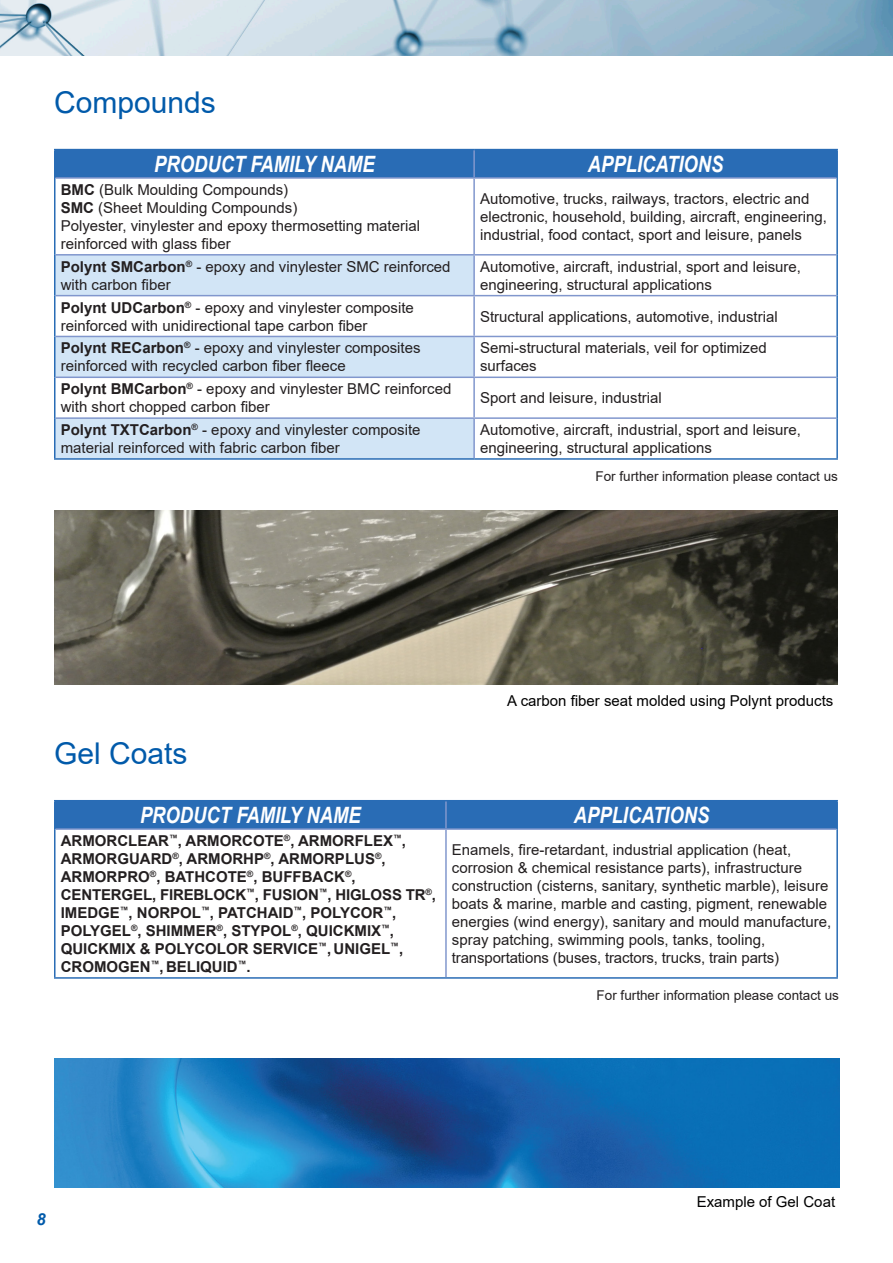
<style>
.page{position:relative;width:893px;height:1263px;background:#fff}
.page>*{position:absolute;margin:0;border:0;box-sizing:border-box;transform-origin:0 0}
.t1{font:30px "Arial";color:#015aaa}
.t2{font:italic 700 22.5px "Arial Narrow";color:#fff}
.t3{font:italic 700 16.5px "Arial";color:#015aaa}
.t4{font:15px/18px "Arial";color:#231f20}
.t5{font:700 15px/18px "Arial";color:#231f20}
.t6{font:15px "Arial";color:#000001}
.t7{font:13.5px "Arial";color:#231f20}
.s1{font-weight:700}
</style>
<div class="page">
<div style="left:56px;top:150px;width:780px;height:27px;background:#296cb5"></div>
<svg style="left:475px;top:294px;width:361px;height:83px"></svg>
<svg style="left:56px;top:256px;width:417px;height:202px;fill:#d2e5f6"></svg>
<hr style="left:54px;top:149px;width:420px;height:1px;background:#296cb5">
<hr style="left:54px;top:150px;width:2px;height:28px;background:#296cb5">
<hr style="left:474px;top:149px;width:364px;height:1px;background:#296cb5">
<hr style="left:836px;top:150px;width:2px;height:28px;background:#296cb5">
<hr style="left:54px;top:178px;width:2px;height:77px;background:#296cb5">
<hr style="left:836px;top:178px;width:2px;height:77px;background:#296cb5">
<hr style="left:54px;top:255px;width:2px;height:41px;background:#296cb5">
<hr style="left:836px;top:255px;width:2px;height:41px;background:#296cb5">
<hr style="left:54px;top:296px;width:2px;height:40px;background:#296cb5">
<hr style="left:836px;top:296px;width:2px;height:40px;background:#296cb5">
<hr style="left:54px;top:336px;width:2px;height:41px;background:#296cb5">
<hr style="left:836px;top:336px;width:2px;height:41px;background:#296cb5">
<hr style="left:54px;top:377px;width:2px;height:41px;background:#296cb5">
<hr style="left:836px;top:377px;width:2px;height:41px;background:#296cb5">
<hr style="left:54px;top:418px;width:2px;height:40px;background:#296cb5">
<hr style="left:836px;top:418px;width:2px;height:40px;background:#296cb5">
<hr style="left:54px;top:458px;width:420px;height:2px;background:#296cb5">
<hr style="left:474px;top:458px;width:364px;height:2px;background:#296cb5">
<hr style="left:473px;top:150px;width:2px;height:27px;background:#8197cd">
<hr style="left:56px;top:177px;width:418px;height:2px;background:#8197cd">
<hr style="left:474px;top:177px;width:362px;height:2px;background:#8197cd">
<hr style="left:473px;top:179px;width:2px;height:75px;background:#8197cd">
<hr style="left:56px;top:254px;width:418px;height:2px;background:#8197cd">
<hr style="left:474px;top:254px;width:362px;height:2px;background:#8197cd">
<hr style="left:473px;top:256px;width:2px;height:39px;background:#8197cd">
<hr style="left:56px;top:295px;width:418px;height:1px;background:#8197cd">
<hr style="left:474px;top:295px;width:362px;height:1px;background:#8197cd">
<hr style="left:473px;top:296px;width:2px;height:40px;background:#8197cd">
<hr style="left:56px;top:336px;width:418px;height:1px;background:#8197cd">
<hr style="left:474px;top:336px;width:362px;height:1px;background:#8197cd">
<hr style="left:473px;top:337px;width:2px;height:40px;background:#8197cd">
<hr style="left:56px;top:377px;width:418px;height:1px;background:#8197cd">
<hr style="left:474px;top:377px;width:362px;height:1px;background:#8197cd">
<hr style="left:473px;top:378px;width:2px;height:39px;background:#8197cd">
<hr style="left:56px;top:417px;width:418px;height:2px;background:#8197cd">
<hr style="left:474px;top:417px;width:362px;height:2px;background:#8197cd">
<hr style="left:473px;top:419px;width:2px;height:39px;background:#8197cd">
<img style="left:54px;top:510px;width:784px;height:174px">
<div style="left:56px;top:801px;width:780px;height:27px;background:#296cb5"></div>
<hr style="left:54px;top:800px;width:392px;height:1px;background:#296cb5">
<hr style="left:54px;top:801px;width:2px;height:28px;background:#296cb5">
<hr style="left:446px;top:800px;width:392px;height:1px;background:#296cb5">
<hr style="left:836px;top:801px;width:2px;height:28px;background:#296cb5">
<hr style="left:54px;top:829px;width:2px;height:148px;background:#296cb5">
<hr style="left:836px;top:829px;width:2px;height:148px;background:#296cb5">
<hr style="left:54px;top:977px;width:392px;height:2px;background:#296cb5">
<hr style="left:446px;top:977px;width:392px;height:2px;background:#296cb5">
<hr style="left:445px;top:801px;width:2px;height:27px;background:#8197cd">
<hr style="left:56px;top:828px;width:390px;height:2px;background:#8197cd">
<hr style="left:446px;top:828px;width:390px;height:2px;background:#8197cd">
<hr style="left:445px;top:830px;width:2px;height:147px;background:#8197cd">
<img style="left:54px;top:1059px;width:785px;height:128px">
<img style="left:0;top:0;width:893px;height:55px">
<p class="t1" style="left:54px;top:82px;width:163px">Compounds</p>
<p class="t2" style="left:154px;top:147px;width:222px">PRODUCT FAMILY NAME</p>
<p class="t2" style="left:588px;top:147px;width:137px">APPLICATIONS</p>
<p class="t4" style="left:61px;top:180px;width:229px"><span class="s1">BMC</span> (Bulk Moulding Compounds)</p>
<p class="t4" style="left:61px;top:198px;width:238px"><span class="s1">SMC</span> (Sheet Moulding Compounds)</p>
<p class="t4" style="left:61px;top:216px;width:361px">Polyester, vinylester and epoxy thermosetting material</p>
<p class="t4" style="left:61px;top:234px;width:172px">reinforced with glass fiber</p>
<p class="t4" style="left:480px;top:189px;width:331px">Automotive, trucks, railways, tractors, electric and</p>
<p class="t4" style="left:480px;top:207px;width:348px">electronic, household, building, aircraft, engineering, industrial, food contact, sport and leisure, panels</p>
<p class="t4" style="left:61px;top:257px;width:391px"><span class="s1">Polynt SMCarbon</span><sup>®</sup> - epoxy and vinylester SMC reinforced with carbon fiber</p>
<p class="t4" style="left:480px;top:257px;width:322px">Automotive, aircraft, industrial, sport and leisure,</p>
<p class="t4" style="left:480px;top:275px;width:233px">engineering, structural applications</p>
<p class="t4" style="left:61px;top:298px;width:355px"><span class="s1">Polynt UDCarbon</span><sup>®</sup> - epoxy and vinylester composite</p>
<p class="t4" style="left:61px;top:316px;width:308px">reinforced with unidirectional tape carbon fiber</p>
<p class="t4" style="left:61px;top:339px;width:361px"><span class="s1">Polynt RECarbon</span><sup>®</sup> - epoxy and vinylester composites</p>
<p class="t4" style="left:61px;top:357px;width:287px">reinforced with recycled carbon fiber fleece</p>
<p class="t4" style="left:480px;top:307px;width:299px">Structural applications, automotive, industrial</p>
<p class="t4" style="left:480px;top:339px;width:288px">Semi-structural materials, veil for optimized</p>
<p class="t4" style="left:480px;top:357px;width:58px">surfaces</p>
<p class="t4" style="left:61px;top:380px;width:392px"><span class="s1">Polynt BMCarbon</span><sup>®</sup> - epoxy and vinylester BMC reinforced with short chopped carbon fiber</p>
<p class="t4" style="left:480px;top:389px;width:183px">Sport and leisure, industrial</p>
<p class="t4" style="left:61px;top:421px;width:361px"><span class="s1">Polynt TXTCarbon</span><sup>®</sup> - epoxy and vinylester composite</p>
<p class="t4" style="left:61px;top:439px;width:281px">material reinforced with fabric carbon fiber</p>
<p class="t4" style="left:480px;top:421px;width:322px">Automotive, aircraft, industrial, sport and leisure,</p>
<p class="t4" style="left:480px;top:439px;width:233px">engineering, structural applications</p>
<p class="t7" style="left:595px;top:467px;width:244px">For further information please contact us</p>
<p class="t1" style="left:54px;top:732px;width:135px">Gel Coats</p>
<p class="t6" style="left:507px;top:691px;width:327px">A carbon fiber seat molded using Polynt products</p>
<p class="t2" style="left:140px;top:798px;width:222px">PRODUCT FAMILY NAME</p>
<p class="t2" style="left:574px;top:798px;width:137px">APPLICATIONS</p>
<p class="t5" style="left:61px;top:832px;width:347px">ARMORCLEAR<sup>™</sup>, ARMORCOTE<sup>®</sup>, ARMORFLEX<sup>™</sup>,<br>ARMORGUARD<sup>®</sup>, ARMORHP<sup>®</sup>, ARMORPLUS<sup>®</sup>,</p>
<p class="t5" style="left:61px;top:868px;width:296px">ARMORPRO<sup>®</sup>, BATHCOTE<sup>®</sup>, BUFFBACK<sup>®</sup>,</p>
<p class="t5" style="left:61px;top:886px;width:377px">CENTERGEL, FIREBLOCK<sup>™</sup>, FUSION<sup>™</sup>, HIGLOSS TR<sup>®</sup>,</p>
<p class="t5" style="left:61px;top:904px;width:337px">IMEDGE<sup>™</sup>, NORPOL<sup>™</sup>, PATCHAID<sup>™</sup>, POLYCOR<sup>™</sup>,</p>
<p class="t5" style="left:61px;top:922px;width:335px">POLYGEL<sup>®</sup>, SHIMMER<sup>®</sup>, STYPOL<sup>®</sup>, QUICKMIX<sup>™</sup>,</p>
<p class="t5" style="left:61px;top:940px;width:344px">QUICKMIX &amp; POLYCOLOR SERVICE<sup>™</sup>, UNIGEL<sup>™</sup>,<br>CROMOGEN<sup>™</sup>, BELIQUID<sup>™</sup>.</p>
<p class="t4" style="left:452px;top:841px;width:381px">Enamels, fire-retardant, industrial application (heat, corrosion &amp; chemical resistance parts), infrastructure construction (cisterns, sanitary, synthetic marble), leisure boats &amp; marine, marble and casting, pigment, renewable energies (wind energy), sanitary and mould manufacture, spray patching, swimming pools, tanks, tooling,</p>
<p class="t4" style="left:452px;top:949px;width:329px">transportations (buses, tractors, trucks, train parts)</p>
<p class="t7" style="left:597px;top:986px;width:244px">For further information please contact us</p>
<p class="t3" style="left:37px;top:1208px;width:11px">8</p>
<p class="t6" style="left:697px;top:1191px;width:140px">Example of Gel Coat</p>
</div>
